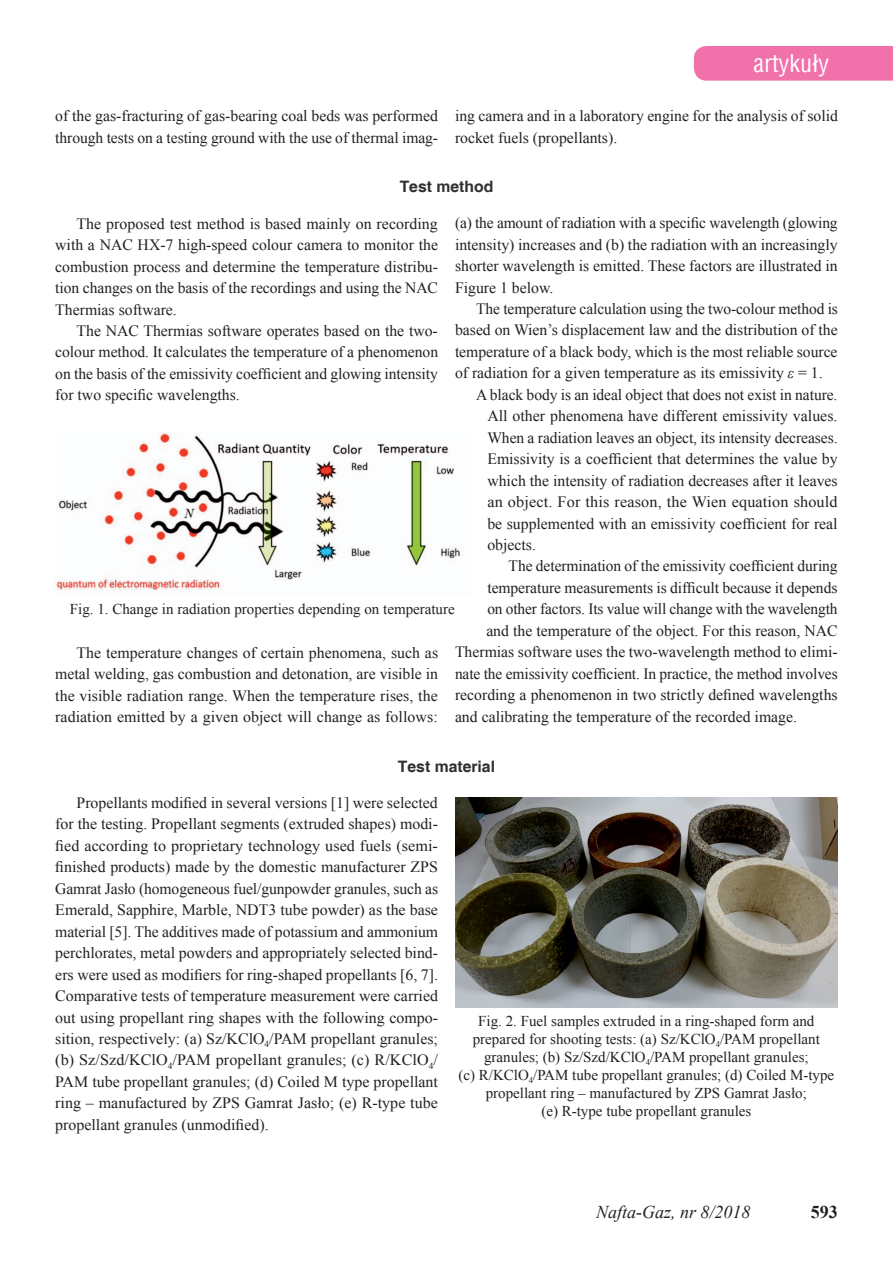
<style>
.page{position:relative;width:893px;height:1263px;background:#fff}
.page>*{position:absolute;margin:0;border:0;box-sizing:border-box;transform-origin:0 0}
.t1{font:24px "Switzerland Condensed";color:#fff}
.t2{font:italic 18px "Times New Roman";color:#231f20}
.t3{font:700 18px "Times New Roman";color:#231f20}
.t4{font:15.75px/21.5px "Times New Roman";color:#231f20;text-align:justify}
.t5{font:700 15.75px "Helvetica";color:#312f30}
.t6{font:15px/18px "Times New Roman";color:#231f20;text-align:center}
.s1{font-style:italic}
</style>
<div class="page">
<hr style="left:0;top:43px;width:1px;height:40px;background:#f171ab">
<div style="left:694px;top:46px;width:199px;height:35px;background:#f171ab"></div>
<img style="left:55px;top:433px;width:407px;height:157px">
<img style="left:455px;top:797px;width:383px;height:210px">
<h1 class="t1" style="left:754px;top:48px;width:77px">artykuły</h1>
<p class="t4" style="left:55px;top:105px;width:384px">of the gas-fracturing of gas-bearing coal beds was performed through tests on a testing ground with the use of thermal imag-</p>
<p class="t4" style="left:455px;top:105px;width:384px">ing camera and in a laboratory engine for the analysis of solid rocket fuels (propellants).</p>
<p class="t5" style="left:400px;top:177px;width:95px">Test method</p>
<p class="t4" style="left:455px;top:212px;width:384px">(a) the amount of radiation with a specific wavelength (glowing intensity) increases and (b) the radiation with an increasingly shorter wavelength is emitted. These factors are illustrated in Figure 1 below.</p>
<p class="t4" style="left:476px;top:298px;width:363px">The temperature calculation using the two-colour method is</p>
<p class="t4" style="left:455px;top:319px;width:384px">based on Wien’s displacement law and the distribution of the</p>
<p class="t4" style="left:455px;top:341px;width:384px">temperature of a black body, which is the most reliable source</p>
<p class="t4" style="left:455px;top:362px;width:369px">of radiation for a given temperature as its emissivity <span class="s1">ε</span> = 1.</p>
<p class="t4" style="left:476px;top:384px;width:363px">A black body is an ideal object that does not exist in nature.</p>
<p class="t4" style="left:487px;top:405px;width:352px">All other phenomena have different emissivity values.</p>
<p class="t4" style="left:487px;top:426px;width:352px">When a radiation leaves an object, its intensity decreases.</p>
<p class="t4" style="left:487px;top:448px;width:352px">Emissivity is a coefficient that determines the value by</p>
<p class="t4" style="left:487px;top:469px;width:352px">which the intensity of radiation decreases after it leaves</p>
<p class="t4" style="left:487px;top:491px;width:352px">an object. For this reason, the Wien equation should</p>
<p class="t4" style="left:487px;top:512px;width:352px">be supplemented with an emissivity coefficient for real</p>
<p class="t4" style="left:487px;top:534px;width:50px">objects.</p>
<p class="t4" style="left:509px;top:555px;width:331px">The determination of the emissivity coefficient during</p>
<p class="t4" style="left:487px;top:577px;width:352px">temperature measurements is difficult because it depends</p>
<p class="t4" style="left:487px;top:598px;width:352px">on other factors. Its value will change with the wavelength</p>
<p class="t4" style="left:486px;top:620px;width:353px">and the temperature of the object. For this reason, NAC</p>
<p class="t4" style="left:455px;top:641px;width:384px">Thermias software uses the two-wavelength method to elimi-</p>
<p class="t4" style="left:455px;top:662px;width:384px">nate the emissivity coefficient. In practice, the method involves</p>
<p class="t4" style="left:455px;top:684px;width:384px">recording a phenomenon in two strictly defined wavelengths</p>
<p class="t4" style="left:455px;top:705px;width:344px">and calibrating the temperature of the recorded image.</p>
<p class="t4" style="left:55px;top:212px;width:384px;text-indent:21px">The proposed test method is based mainly on recording with a NAC HX-7 high-speed colour camera to monitor the combustion process and determine the temperature distribu&shy;tion changes on the basis of the recordings and using the NAC Thermias software.</p>
<p class="t4" style="left:55px;top:320px;width:384px;text-indent:21px">The NAC Thermias software operates based on the two&shy;colour method. It calculates the temperature of a phenomenon on the basis of the emissivity coefficient and glowing intensity for two specific wavelengths.</p>
<p class="t6" style="left:70px;top:599px;width:386px">Fig. 1. Change in radiation properties depending on temperature</p>
<p class="t4" style="left:55px;top:641px;width:384px;text-indent:21px">The temperature changes of certain phenomena, such as metal welding, gas combustion and detonation, are visible in the visible radiation range. When the temperature rises, the radiation emitted by a given object will change as follows:</p>
<p class="t5" style="left:398px;top:756px;width:99px">Test material</p>
<p class="t4" style="left:55px;top:792px;width:384px;text-indent:21px">Propellants modified in several versions [1] were selected for the testing. Propellant segments (extruded shapes) modi&shy;fied according to proprietary technology used fuels (semi&shy;finished products) made by the domestic manufacturer ZPS Gamrat Jasło (homogeneous fuel/gunpowder granules, such as Emerald, Sapphire, Marble, NDT3 tube powder) as the base material [5]. The additives made of potassium and ammonium perchlorates, metal powders and appropriately selected bind&shy;ers were used as modifiers for ring-shaped propellants [6, 7].<br>Comparative tests of temperature measurement were carried out using propellant ring shapes with the following compo&shy;sition, respectively: (a) Sz/KClO<sub>4</sub>/PAM propellant granules; (b) Sz/Szd/KClO<sub>4</sub>/PAM propellant granules; (c) R/KClO<sub>4</sub>/ PAM tube propellant granules; (d) Coiled M type propellant ring – manufactured by ZPS Gamrat Jasło; (e) R-type tube propellant granules (unmodified).</p>
<p class="t6" style="left:458px;top:1012px;width:377px">Fig. 2. Fuel samples extruded in a ring-shaped form and prepared for shooting tests: (a) Sz/KClO<sub>4</sub>/PAM propellant granules; (b) Sz/Szd/KClO<sub>4</sub>/PAM propellant granules;<br>(c) R/KClO<sub>4</sub>/PAM tube propellant granules; (d) Coiled M-type propellant ring – manufactured by ZPS Gamrat Jasło;<br>(e) R-type tube propellant granules</p>
<p class="t2" style="left:596px;top:1200px;width:156px">Nafta-Gaz, nr 8/2018</p>
<p class="t3" style="left:811px;top:1199px;width:28px">593</p>
</div>
